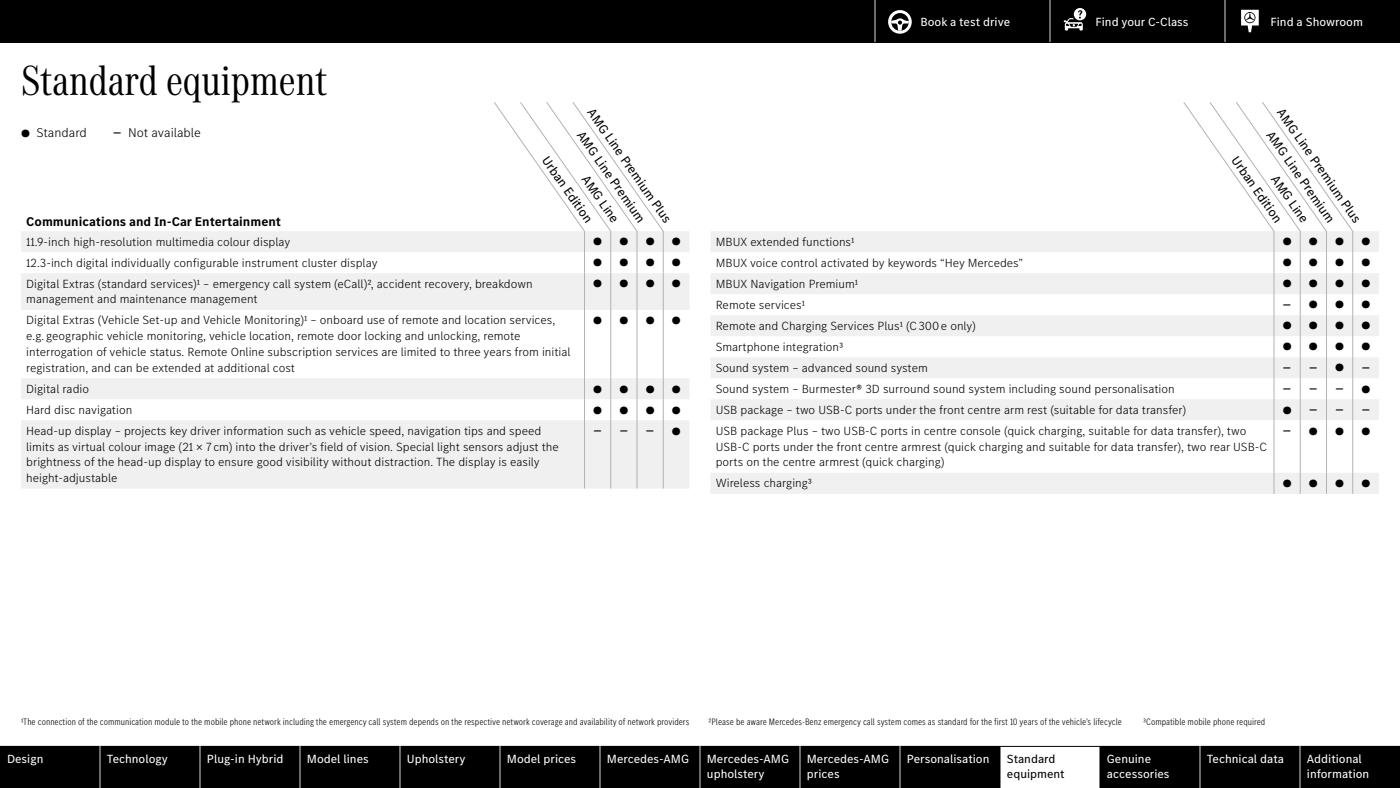
<style>
.page{position:relative;width:1400px;height:788px;background:#fff}
.page>*{position:absolute;margin:0;border:0;box-sizing:border-box;transform-origin:0 0}
.t1{font:43.75px "MB Corpo A Title Cond";color:#000}
.t2{font:13.12px "MB Corpo S Text";color:#000}
.t3{font:700 13.12px "MB Corpo S Text";color:#000}
.t4{font:300 13.12px "MB Corpo S Text";color:#000}
.t5{font:300 12.25px/15.8px "MB Corpo S Text";color:#000}
.t6{font:12.25px/14.7px "MB Corpo S Text";color:#fff}
.t7{font:12.25px/14.7px "MB Corpo S Text";color:#000}
.t8{font:700 10.85px "MB Corpo S Text";color:#000;scale:.9 1}
.t9{font:10.67px "MB Corpo S Text";color:#000;scale:1.04 1}
.t10{font:300 condensed 9.62px "MB Corpo S Text";color:#000}
.s1{font-size:10.67px}
.s2{font-weight:700;font-size:10.85px}
.s3{font-weight:400;font-size:10.67px}
</style>
<div class="page">
<svg style="left:21px;top:231px;width:668px;height:257px;fill:#f0f0f0"></svg>
<hr style="left:663px;top:273px;width:1px;height:37px;background:#b3b2b2">
<hr style="left:663px;top:310px;width:1px;height:68px;background:#b3b2b2">
<svg style="left:663px;top:378px;width:1px;height:42px"></svg>
<svg style="left:584px;top:378px;width:1px;height:42px"></svg>
<svg style="left:610px;top:378px;width:1px;height:42px"></svg>
<svg style="left:637px;top:378px;width:1px;height:42px"></svg>
<hr style="left:610px;top:420px;width:1px;height:68px;background:#b3b2b2">
<hr style="left:637px;top:420px;width:1px;height:68px;background:#b3b2b2">
<hr style="left:584px;top:273px;width:1px;height:37px;background:#b3b2b2">
<hr style="left:584px;top:310px;width:1px;height:68px;background:#b3b2b2">
<hr style="left:610px;top:273px;width:1px;height:37px;background:#b3b2b2">
<hr style="left:637px;top:273px;width:1px;height:37px;background:#b3b2b2">
<hr style="left:610px;top:310px;width:1px;height:68px;background:#b3b2b2">
<hr style="left:637px;top:310px;width:1px;height:68px;background:#b3b2b2">
<hr style="left:584px;top:420px;width:1px;height:68px;background:#b3b2b2">
<hr style="left:663px;top:420px;width:1px;height:68px;background:#b3b2b2">
<svg style="left:493px;top:102px;width:172px;height:171px"></svg>
<svg style="left:711px;top:231px;width:668px;height:263px"></svg>
<hr style="left:1300px;top:420px;width:1px;height:52px;background:#b3b2b2">
<hr style="left:1326px;top:420px;width:1px;height:52px;background:#b3b2b2">
<svg style="left:1326px;top:472px;width:1px;height:22px"></svg>
<svg style="left:1300px;top:472px;width:1px;height:22px"></svg>
<hr style="left:1274px;top:420px;width:1px;height:52px;background:#b3b2b2">
<svg style="left:1274px;top:472px;width:1px;height:22px"></svg>
<hr style="left:1352px;top:420px;width:1px;height:52px;background:#b3b2b2">
<svg style="left:1352px;top:472px;width:1px;height:22px"></svg>
<svg style="left:1183px;top:102px;width:171px;height:318px"></svg>
<div style="left:0;top:0;width:1400px;height:42px;background:#000"></div>
<svg style="left:875px;top:0;width:384px;height:42px"></svg>
<svg style="left:0;top:746px;width:1400px;height:42px;background:#121212"></svg>
<hr style="left:900px;top:746px;width:1px;height:42px;background:#d8d8d8">
<hr style="left:1200px;top:746px;width:1px;height:42px;background:#d8d8d8">
<hr style="left:500px;top:746px;width:1px;height:42px;background:#d8d8d8">
<hr style="left:600px;top:746px;width:1px;height:42px;background:#d8d8d8">
<hr style="left:700px;top:746px;width:1px;height:42px;background:#d8d8d8">
<hr style="left:800px;top:746px;width:1px;height:42px;background:#d8d8d8">
<hr style="left:200px;top:746px;width:1px;height:42px;background:#d8d8d8">
<hr style="left:300px;top:746px;width:1px;height:42px;background:#d8d8d8">
<hr style="left:400px;top:746px;width:1px;height:42px;background:#d8d8d8">
<hr style="left:1300px;top:746px;width:1px;height:42px;background:#d8d8d8">
<hr style="left:100px;top:746px;width:1px;height:42px;background:#d8d8d8">
<hr style="left:1000px;top:746px;width:1px;height:42px;background:#000">
<hr style="left:1100px;top:746px;width:1px;height:42px;background:#000">
<h1 class="t1" style="left:21px;top:51px;width:308px">Standard equipment</h1>
<p class="t4" style="left:21px;top:123px;width:67px"><span class="s1">●</span> Standard</p>
<p class="t4" style="left:113px;top:123px;width:89px"><span class="s2">—</span> Not available</p>
<p class="t2" style="left:598px;top:105px;width:138px;rotate:55deg">AMG Line Premium Plus</p>
<p class="t2" style="left:587px;top:127px;width:110px;rotate:55deg">AMG Line Premium</p>
<p class="t2" style="left:552px;top:152px;width:80px;rotate:55deg">Urban Edition</p>
<p class="t2" style="left:592px;top:171px;width:56px;rotate:55deg">AMG Line</p>
<p class="t3" style="left:26px;top:213px;width:256px">Communications and In-Car Entertainment</p>
<p class="t5" style="left:26px;top:233px;width:266px">11.9-inch high-resolution multimedia colour display</p>
<p class="t9" style="left:593px;top:235px;width:35px">● ●</p>
<p class="t9" style="left:646px;top:235px;width:35px">● ●</p>
<p class="t5" style="left:26px;top:254px;width:353px">12.3-inch digital individually configurable instrument cluster display</p>
<p class="t9" style="left:593px;top:256px;width:35px">● ●</p>
<p class="t9" style="left:646px;top:256px;width:35px">● ●</p>
<p class="t5" style="left:26px;top:275px;width:508px">Digital Extras (standard services)¹ – emergency call system (eCall)², accident recovery, breakdown management and maintenance management</p>
<p class="t9" style="left:593px;top:277px;width:35px">● ●</p>
<p class="t9" style="left:646px;top:277px;width:35px">● ●</p>
<p class="t5" style="left:26px;top:312px;width:546px">Digital Extras (Vehicle Set-up and Vehicle Monitoring)¹ – onboard use of remote and location services, e.g. geographic vehicle monitoring, vehicle location, remote door locking and unlocking, remote interrogation of vehicle status. Remote Online subscription services are limited to three years from initial registration, and can be extended at additional cost</p>
<p class="t9" style="left:593px;top:313px;width:35px">● ●</p>
<p class="t9" style="left:646px;top:313px;width:35px">● ●</p>
<p class="t5" style="left:26px;top:380px;width:64px">Digital radio</p>
<p class="t9" style="left:593px;top:382px;width:35px">● ●</p>
<p class="t9" style="left:646px;top:382px;width:35px">● ●</p>
<p class="t5" style="left:26px;top:401px;width:108px">Hard disc navigation</p>
<p class="t9" style="left:593px;top:403px;width:35px">● ●</p>
<p class="t9" style="left:646px;top:403px;width:35px">● ●</p>
<p class="t5" style="left:26px;top:422px;width:534px">Head-up display – projects key driver information such as vehicle speed, navigation tips and speed limits as virtual colour image (21 × 7 cm) into the driver’s field of vision. Special light sensors adjust the brightness of the head-up display to ensure good visibility without distraction. The display is easily height-adjustable</p>
<p class="t8" style="left:593px;top:423px;width:40px">— —</p>
<p class="t8" style="left:646px;top:423px;width:40px">— <span class="s3">●</span></p>
<p class="t6" style="left:920px;top:14px;width:91px">Book a test drive</p>
<p class="t6" style="left:1096px;top:14px;width:95px">Find your C-Class</p>
<p class="t6" style="left:1271px;top:14px;width:94px">Find a Showroom</p>
<p class="t2" style="left:1287px;top:105px;width:138px;rotate:55deg">AMG Line Premium Plus</p>
<p class="t2" style="left:1277px;top:127px;width:110px;rotate:55deg">AMG Line Premium</p>
<p class="t2" style="left:1242px;top:152px;width:80px;rotate:55deg">Urban Edition</p>
<p class="t2" style="left:1281px;top:171px;width:56px;rotate:55deg">AMG Line</p>
<p class="t5" style="left:716px;top:233px;width:140px">MBUX extended functions¹</p>
<p class="t9" style="left:1283px;top:235px;width:35px">● ●</p>
<p class="t9" style="left:1335px;top:235px;width:35px">● ●</p>
<p class="t5" style="left:716px;top:254px;width:309px">MBUX voice control activated by keywords “Hey Mercedes”</p>
<p class="t9" style="left:1283px;top:256px;width:35px">● ●</p>
<p class="t9" style="left:1335px;top:256px;width:35px">● ●</p>
<p class="t5" style="left:716px;top:275px;width:144px">MBUX Navigation Premium¹</p>
<p class="t9" style="left:1283px;top:277px;width:35px">● ●</p>
<p class="t9" style="left:1335px;top:277px;width:35px">● ●</p>
<p class="t5" style="left:716px;top:296px;width:91px">Remote services¹</p>
<p class="t8" style="left:1283px;top:297px;width:40px">— <span class="s3">●</span></p>
<p class="t9" style="left:1335px;top:298px;width:35px">● ●</p>
<p class="t5" style="left:716px;top:317px;width:262px">Remote and Charging Services Plus¹ (C 300 e only)</p>
<p class="t9" style="left:1283px;top:319px;width:35px">● ●</p>
<p class="t9" style="left:1335px;top:319px;width:35px">● ●</p>
<p class="t5" style="left:716px;top:338px;width:129px">Smartphone integration³</p>
<p class="t9" style="left:1283px;top:340px;width:35px">● ●</p>
<p class="t9" style="left:1335px;top:340px;width:35px">● ●</p>
<p class="t5" style="left:716px;top:359px;width:214px">Sound system – advanced sound system</p>
<p class="t8" style="left:1283px;top:360px;width:40px">— —</p>
<p class="t9" style="left:1335px;top:361px;width:35px">● <span class="s2">—</span></p>
<p class="t5" style="left:716px;top:380px;width:460px">Sound system – Burmester® 3D surround sound system including sound personalisation</p>
<p class="t8" style="left:1283px;top:381px;width:40px">— —</p>
<p class="t8" style="left:1335px;top:381px;width:40px">— <span class="s3">●</span></p>
<p class="t5" style="left:716px;top:401px;width:472px">USB package – two USB-C ports under the front centre arm rest (suitable for data transfer)</p>
<p class="t9" style="left:1283px;top:403px;width:35px">● <span class="s2">—</span></p>
<p class="t8" style="left:1335px;top:402px;width:40px">— —</p>
<p class="t5" style="left:716px;top:422px;width:553px">USB package Plus – two USB-C ports in centre console (quick charging, suitable for data transfer), two<br>USB-C ports under the front centre armrest (quick charging and suitable for data transfer), two rear USB-C ports on the centre armrest (quick charging)</p>
<p class="t8" style="left:1283px;top:423px;width:40px">— <span class="s3">●</span></p>
<p class="t9" style="left:1335px;top:424px;width:35px">● ●</p>
<p class="t5" style="left:716px;top:474px;width:98px">Wireless charging³</p>
<p class="t9" style="left:1283px;top:476px;width:35px">● ●</p>
<p class="t9" style="left:1335px;top:476px;width:35px">● ●</p>
<p class="t10" style="left:21px;top:715px;width:670px">¹The connection of the communication module to the mobile phone network including the emergency call system depends on the respective network coverage and availability of network providers</p>
<p class="t10" style="left:709px;top:715px;width:415px">²Please be aware Mercedes-Benz emergency call system comes as standard for the first 10 years of the vehicle’s lifecycle</p>
<p class="t10" style="left:1143px;top:715px;width:123px">³Compatible mobile phone required</p>
<p class="t6" style="left:7px;top:751px;width:38px">Design</p>
<p class="t6" style="left:107px;top:751px;width:62px">Technology</p>
<p class="t6" style="left:207px;top:751px;width:78px">Plug-in Hybrid</p>
<p class="t6" style="left:307px;top:751px;width:63px">Model lines</p>
<p class="t6" style="left:407px;top:751px;width:60px">Upholstery</p>
<p class="t6" style="left:507px;top:751px;width:71px">Model prices</p>
<p class="t6" style="left:607px;top:751px;width:84px">Mercedes-AMG</p>
<p class="t6" style="left:707px;top:751px;width:84px">Mercedes-AMG upholstery</p>
<p class="t6" style="left:807px;top:751px;width:84px">Mercedes-AMG prices</p>
<p class="t6" style="left:907px;top:751px;width:84px">Personalisation</p>
<p class="t7" style="left:1007px;top:751px;width:59px">Standard equipment</p>
<p class="t6" style="left:1107px;top:751px;width:64px">Genuine accessories</p>
<p class="t6" style="left:1207px;top:751px;width:79px">Technical data</p>
<p class="t6" style="left:1307px;top:751px;width:64px">Additional information</p>
</div>
